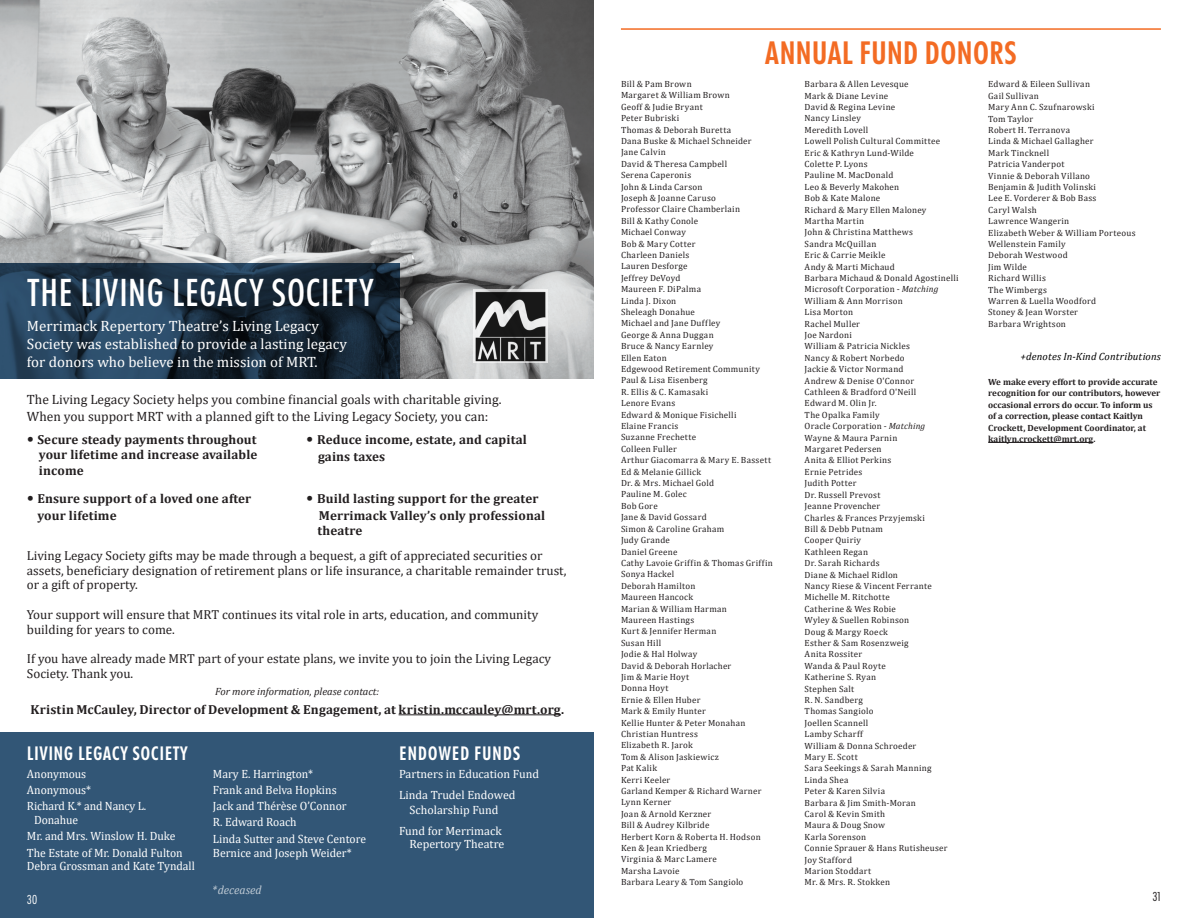
<style>
.page{position:relative;width:1188px;height:918px;background:#fff}
.page>*{position:absolute;margin:0;border:0;box-sizing:border-box;transform-origin:0 0}
.t1{font:500 condensed 36px "Futura Now Text";letter-spacing:.01em;color:#fff}
.t2{font:700 condensed 30px "Futura Now Text";letter-spacing:-.005em;color:#f36b23}
.t3{font:700 condensed 18px "Futura Now Text";letter-spacing:.025em;color:#fff}
.t4{font:15px/18px "Cambria";color:#fff}
.t5{font:13.5px/16.5px "Cambria";color:#231f20}
.t6{font:700 13.2px "Cambria";letter-spacing:.005em;color:#231f20}
.t7{font:13.05px/14.7px "Cambria";color:#231f20}
.t8{font:700 13.05px/16.5px "Cambria";letter-spacing:.01em;color:#231f20}
.t9{font:12px/16.2px "Cambria";color:#fff}
.t10{font:italic 12px "Cambria";color:#fff}
.t11{font:condensed 12px "Futura Now Text";color:#231f20}
.t12{font:condensed 12px "Futura Now Text";color:#fff}
.t13{font:italic 10.5px "Cambria";color:#231f20}
.t14{font:italic 10.5px "Cambria";letter-spacing:.01em;color:#000}
.t15{font:9px/11.4px "Cambria";letter-spacing:.03em;color:#231f20}
.t16{font:700 9px/11.4px "Cambria";color:#231f20}
.s1{font-size:16.35px}
.s2{font-style:italic}
</style>
<div class="page">
<div style="left:0;top:732px;width:594px;height:186px;background:#325676"></div>
<img style="left:0;top:0;width:594px;height:379px">
<hr style="left:399px;top:714px;width:162px;height:1px;background:#231f20">
<svg style="left:0;top:263px;width:400px;height:116px;background:#1c3245"></svg>
<img style="left:473px;top:289px;width:75px;height:74px">
<hr style="left:621px;top:28px;width:540px;height:2px;background:#f36b23">
<hr style="left:988px;top:442px;width:105px;height:1px;background:#231f20">
<h1 class="t1" style="left:27px;top:265px;width:348px">THE LIVING LEGACY SOCIETY</h1>
<h3 class="t4" style="left:27px;top:317px;width:322px">Merrimack Repertory Theatre’s Living Legacy<br>Society was established to provide a lasting legacy for donors who believe in the mission of MRT.</h3>
<h3 class="t5" style="left:27px;top:391px;width:476px">The Living Legacy Society helps you combine financial goals with charitable giving.<br>When you support MRT with a planned gift to the Living Legacy Society, you can:</h3>
<h3 class="t8" style="left:27px;top:432px;width:232px;line-height:14.9px;text-align:right"><span class="s1">•</span> Secure steady payments throughout your lifetime and increase available</h3>
<h3 class="t8" style="left:39px;top:462px;width:46px">income</h3>
<h3 class="t8" style="left:38px;top:490px;width:215px;text-indent:-11px"><span class="s1">•</span> Ensure support of a loved one after your lifetime</h3>
<h3 class="t8" style="left:318px;top:431px;width:210px;text-indent:-12px"><span class="s1">•</span> Reduce income, estate, and capital gains taxes</h3>
<h3 class="t8" style="left:319px;top:490px;width:228px;text-indent:-13px"><span class="s1">•</span> Build lasting support for the greater<br>Merrimack Valley’s only professional</h3>
<h3 class="t8" style="left:318px;top:522px;width:46px">theatre</h3>
<h3 class="t7" style="left:27px;top:548px;width:541px">Living Legacy Society gifts may be made through a bequest, a gift of appreciated securities or assets, beneficiary designation of retirement plans or life insurance, a charitable remainder trust, or a gift of property.</h3>
<h3 class="t7" style="left:27px;top:607px;width:513px">Your support will ensure that MRT continues its vital role in arts, education, and community building for years to come.</h3>
<h3 class="t7" style="left:27px;top:651px;width:526px">If you have already made MRT part of your estate plans, we invite you to join the Living Legacy<br>Society. Thank you.</h3>
<p class="t13" style="left:215px;top:684px;width:166px">For more information, please contact:</p>
<h3 class="t6" style="left:30px;top:700px;width:535px">Kristin McCauley, Director of Development &amp; Engagement, at kristin.mccauley@mrt.org.</h3>
<h3 class="t3" style="left:27px;top:739px;width:163px">LIVING LEGACY SOCIETY</h3>
<h3 class="t3" style="left:399px;top:739px;width:123px">ENDOWED FUNDS</h3>
<h3 class="t9" style="left:27px;top:765px;width:121px">Anonymous<br>Anonymous*<br>Richard K.* and Nancy L.</h3>
<h3 class="t9" style="left:27px;top:811px;width:157px;text-indent:7px">Donahue<br>Mr. and Mrs. Winslow H. Duke<br>The Estate of Mr. Donald Fulton</h3>
<h3 class="t9" style="left:27px;top:858px;width:169px">Debra Grossman and Kate Tyndall</h3>
<h3 class="t12" style="left:27px;top:890px;width:12px">30</h3>
<h3 class="t9" style="left:213px;top:765px;width:155px">Mary E. Harrington*<br>Frank and Belva Hopkins<br>Jack and Thérèse O’Connor<br>R. Edward Roach<br>Linda Sutter and Steve Centore</h3>
<h3 class="t9" style="left:213px;top:845px;width:140px">Bernice and Joseph Weider*</h3>
<h3 class="t10" style="left:213px;top:881px;width:50px">*deceased</h3>
<h3 class="t9" style="left:399px;top:763px;width:142px;line-height:21px">Partners in Education Fund<br>Linda Trudel Endowed</h3>
<h3 class="t9" style="left:399px;top:799px;width:104px;line-height:21px;text-align:right">Scholarship Fund<br>Fund for Merrimack</h3>
<h3 class="t9" style="left:410px;top:836px;width:96px">Repertory Theatre</h3>
<h2 class="t2" style="left:765px;top:28px;width:254px">ANNUAL FUND DONORS</h2>
<p class="t15" style="left:621px;top:78px;width:153px">Bill &amp; Pam Brown<br>Margaret &amp; William Brown<br>Geoff &amp; Judie Bryant<br>Peter Bubriski<br>Thomas &amp; Deborah Buretta<br>Dana Buske &amp; Michael Schneider<br>Jane Calvin<br>David &amp; Theresa Campbell<br>Serena Caperonis<br>John &amp; Linda Carson<br>Joseph &amp; Joanne Caruso<br>Professor Claire Chamberlain<br>Bill &amp; Kathy Conole<br>Michael Conway<br>Bob &amp; Mary Cotter<br>Charleen Daniels<br>Lauren Desforge<br>Jeffrey DeVoyd<br>Maureen F. DiPalma<br>Linda J. Dixon<br>Sheleagh Donahue<br>Michael and Jane Duffley<br>George &amp; Anna Duggan<br>Bruce &amp; Nancy Earnley<br>Ellen Eaton<br>Edgewood Retirement Community<br>Paul &amp; Lisa Eisenberg<br>R. Ellis &amp; C. Kamasaki<br>Lenore Evans<br>Edward &amp; Monique Fisichelli<br>Elaine Francis<br>Suzanne Frechette<br>Colleen Fuller<br>Arthur Giacomarra &amp; Mary E. Bassett<br>Ed &amp; Melanie Gillick<br>Dr. &amp; Mrs. Michael Gold<br>Pauline M. Golec<br>Bob Gore<br>Jane &amp; David Gossard<br>Simon &amp; Caroline Graham<br>Judy Grande<br>Daniel Greene<br>Cathy Lavoie Griffin &amp; Thomas Griffin<br>Sonya Hackel<br>Deborah Hamilton<br>Maureen Hancock<br>Marian &amp; William Harman<br>Maureen Hastings<br>Kurt &amp; Jennifer Herman<br>Susan Hill<br>Jodie &amp; Hal Holway<br>David &amp; Deborah Horlacher<br>Jim &amp; Marie Hoyt<br>Donna Hoyt<br>Ernie &amp; Ellen Huber<br>Mark &amp; Emily Hunter<br>Kellie Hunter &amp; Peter Monahan<br>Christian Huntress<br>Elizabeth R. Jarok<br>Tom &amp; Alison Jaskiewicz<br>Pat Kalik<br>Kerri Keeler<br>Garland Kemper &amp; Richard Warner<br>Lynn Kerner<br>Joan &amp; Arnold Kerzner<br>Bill &amp; Audrey Kilbride<br>Herbert Korn &amp; Roberta H. Hodson<br>Ken &amp; Jean Kriedberg<br>Virginia &amp; Marc Lamere<br>Marsha Lavoie<br>Barbara Leary &amp; Tom Sangiolo</p>
<p class="t15" style="left:805px;top:78px;width:156px">Barbara &amp; Allen Levesque<br>Mark &amp; Diane Levine<br>David &amp; Regina Levine<br>Nancy Linsley<br>Meredith Lovell<br>Lowell Polish Cultural Committee<br>Eric &amp; Kathryn Lund-Wilde<br>Colette P. Lyons<br>Pauline M. MacDonald<br>Leo &amp; Beverly Makohen<br>Bob &amp; Kate Malone<br>Richard &amp; Mary Ellen Maloney<br>Martha Martin<br>John &amp; Christina Matthews<br>Sandra McQuillan<br>Eric &amp; Carrie Meikle<br>Andy &amp; Marti Michaud<br>Barbara Michaud &amp; Donald Agostinelli<br>Microsoft Corporation - <span class="s2">Matching<br></span>William &amp; Ann Morrison<br>Lisa Morton<br>Rachel Muller<br>Joe Nardoni<br>William &amp; Patricia Nickles<br>Nancy &amp; Robert Norbedo<br>Jackie &amp; Victor Normand<br>Andrew &amp; Denise O'Connor<br>Cathleen &amp; Bradford O'Neill<br>Edward M. Olin Jr.<br>The Opalka Family<br>Oracle Corporation - <span class="s2">Matching<br></span>Wayne &amp; Maura Parnin<br>Margaret Pedersen<br>Anita &amp; Elliot Perkins<br>Ernie Petrides<br>Judith Potter<br>Dr. Russell Prevost<br>Jeanne Provencher<br>Charles &amp; Frances Przyjemski<br>Bill &amp; Debb Putnam<br>Cooper Quiriy<br>Kathleen Regan<br>Dr. Sarah Richards<br>Diane &amp; Michael Ridlon<br>Nancy Riese &amp; Vincent Ferrante<br>Michelle M. Ritchotte<br>Catherine &amp; Wes Robie<br>Wyley &amp; Suellen Robinson<br>Doug &amp; Margy Roeck<br>Esther &amp; Sam Rosenzweig<br>Anita Rossiter<br>Wanda &amp; Paul Royte<br>Katherine S. Ryan<br>Stephen Salt<br>R. N. Sandberg<br>Thomas Sangiolo<br>Joellen Scannell<br>Lamby Scharff<br>William &amp; Donna Schroeder<br>Mary E. Scott<br>Sara Seekings &amp; Sarah Manning<br>Linda Shea<br>Peter &amp; Karen Silvia<br>Barbara &amp; Jim Smith-Moran<br>Carol &amp; Kevin Smith<br>Maura &amp; Doug Snow<br>Karla Sorenson<br>Connie Sprauer &amp; Hans Rutisheuser<br>Joy Stafford<br>Marion Stoddart<br>Mr. &amp; Mrs. R. Stokken</p>
<p class="t15" style="left:988px;top:79px;width:149px">Edward &amp; Eileen Sullivan<br>Gail Sullivan<br>Mary Ann C. Szufnarowski<br>Tom Taylor<br>Robert H. Terranova<br>Linda &amp; Michael Gallagher<br>Mark Tincknell<br>Patricia Vanderpot<br>Vinnie &amp; Deborah Villano<br>Benjamin &amp; Judith Volinski<br>Lee E. Vorderer &amp; Bob Bass<br>Caryl Walsh<br>Lawrence Wangerin<br>Elizabeth Weber &amp; William Porteous<br>Wellenstein Family<br>Deborah Westwood<br>Jim Wilde<br>Richard Willis<br>The Wimbergs<br>Warren &amp; Luella Woodford<br>Stoney &amp; Jean Worster<br>Barbara Wrightson</p>
<p class="t14" style="left:1021px;top:349px;width:142px">+denotes In-Kind Contributions</p>
<p class="t16" style="left:988px;top:376px;width:174px">We make every effort to provide accurate recognition for our contributors, however occasional errors do occur. To inform us of a correction, please contact Kaitlyn Crockett, Development Coordinator, at kaitlyn.crockett@mrt.org.</p>
<h3 class="t11" style="left:1153px;top:887px;width:10px">31</h3>
</div>
